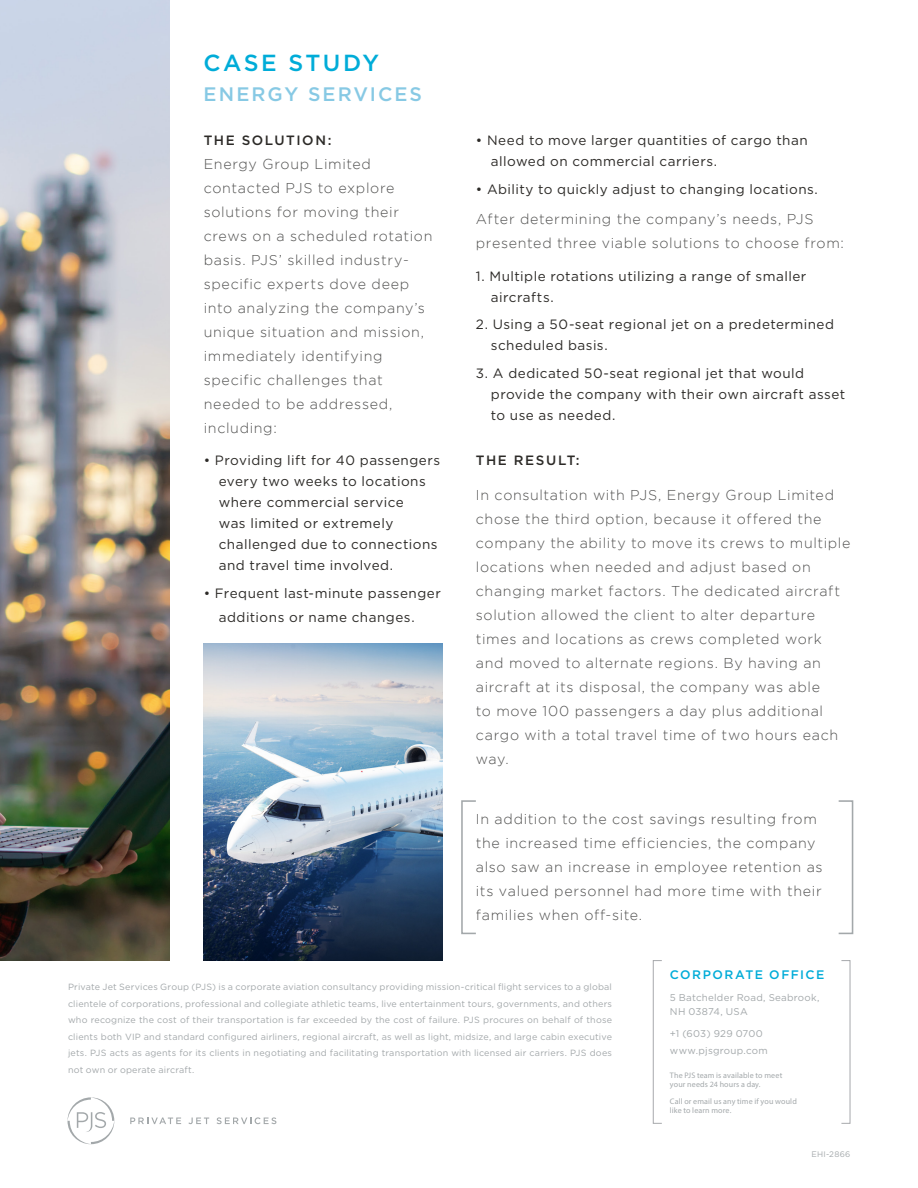
<style>
.page{position:relative;width:918px;height:1188px;background:#fff}
.page>*{position:absolute;margin:0;border:0;box-sizing:border-box;transform-origin:0 0}
.t1{font:500 23.25px "Gotham";letter-spacing:.1em;color:#00acd8}
.t2{font:500 19.5px "Gotham";letter-spacing:.105em;color:#87c9e4}
.t3{font:300 14.25px/24px "Gotham";letter-spacing:.045em;color:#515150}
.t4{font:13.5px/21px "Gotham";letter-spacing:.035em;color:#2c2a27}
.t5{font:500 13.5px "Gotham";letter-spacing:.115em;color:#2c2a27}
.t6{font:500 12.3px "Gotham";letter-spacing:.12em;color:#00acd8}
.t7{font:9.75px/14.2px "Gotham";letter-spacing:.025em;color:#a3a8aa}
.t8{font:9px/16.5px "Gotham";letter-spacing:.02em;color:#a3a8aa;text-align:justify}
.t9{font:8.1px/9.4px "Myriad Pro";letter-spacing:.015em;color:#a3a8aa}
.t10{font:8.1px "Gotham";letter-spacing:.035em;color:#a3a8aa}
</style>
<div class="page">
<svg style="left:68px;top:1097px;width:46px;height:47px"></svg>
<svg style="left:130px;top:1117px;width:51px;height:7px"></svg>
<svg style="left:188px;top:1118px;width:21px;height:6px"></svg>
<svg style="left:217px;top:1117px;width:59px;height:7px"></svg>
<div style="left:653px;top:960px;width:9px;height:164px;border:1px solid #a7a9ac"></div>
<div style="left:841px;top:960px;width:10px;height:164px;border:1px solid #a7a9ac"></div>
<img style="left:204px;top:644px;width:238px;height:316px">
<img style="left:0;top:0;width:170px;height:960px">
<div style="left:461px;top:800px;width:16px;height:134px;border:2px solid #a3a8aa"></div>
<div style="left:838px;top:800px;width:15px;height:134px;border:2px solid #a3a8aa"></div>
<h1 class="t1" style="left:204px;top:48px;width:177px">CASE STUDY</h1>
<h2 class="t2" style="left:204px;top:81px;width:220px">ENERGY SERVICES</h2>
<p class="t5" style="left:204px;top:131px;width:129px">THE SOLUTION:</p>
<p class="t3" style="left:204px;top:152px;width:230px">Energy Group Limited contacted PJS to explore solutions for moving their crews on a scheduled rotation basis. PJS’ skilled industry&shy;specific experts dove deep into analyzing the company’s unique situation and mission, immediately identifying specific challenges that needed to be addressed, including:</p>
<p class="t4" style="left:219px;top:450px;width:223px;text-indent:-15px">• Providing lift for 40 passengers every two weeks to locations where commercial service<br>was limited or extremely challenged due to connections and travel time involved.</p>
<p class="t4" style="left:219px;top:581px;width:224px;line-height:24px;text-indent:-15px">• Frequent last-minute passenger additions or name changes.</p>
<p class="t4" style="left:491px;top:129px;width:318px;text-indent:-15px">• Need to move larger quantities of cargo than allowed on commercial carriers.</p>
<p class="t4" style="left:476px;top:178px;width:344px">• Ability to quickly adjust to changing locations.</p>
<p class="t3" style="left:476px;top:207px;width:370px">After determining the company’s needs, PJS presented three viable solutions to choose from:</p>
<p class="t4" style="left:491px;top:265px;width:317px;text-indent:-15px">1. Multiple rotations utilizing a range of smaller aircrafts.</p>
<p class="t4" style="left:491px;top:314px;width:345px;text-indent:-15px">2. Using a 50-seat regional jet on a predetermined scheduled basis.</p>
<p class="t4" style="left:491px;top:363px;width:356px;text-indent:-15px">3. A dedicated 50-seat regional jet that would provide the company with their own aircraft asset to use as needed.</p>
<p class="t5" style="left:476px;top:452px;width:105px">THE RESULT:</p>
<p class="t3" style="left:476px;top:483px;width:376px">In consultation with PJS, Energy Group Limited chose the third option, because it offered the company the ability to move its crews to multiple locations when needed and adjust based on changing market factors. The dedicated aircraft solution allowed the client to alter departure times and locations as crews completed work and moved to alternate regions. By having an aircraft at its disposal, the company was able<br>to move 100 passengers a day plus additional cargo with a total travel time of two hours each way.</p>
<p class="t3" style="left:476px;top:806px;width:348px">In addition to the cost savings resulting from the increased time efficiencies, the company also saw an increase in employee retention as its valued personnel had more time with their families when off-site.</p>
<p class="t6" style="left:670px;top:966px;width:156px">CORPORATE OFFICE</p>
<p class="t8" style="left:68px;top:979px;width:545px">Private Jet Services Group (PJS) is a corporate aviation consultancy providing mission-critical flight services to a global clientele of corporations, professional and collegiate athletic teams, live entertainment tours, governments, and others who recognize the cost of their transportation is far exceeded by the cost of failure. PJS procures on behalf of those clients both VIP and standard configured airliners, regional aircraft, as well as light, midsize, and large cabin executive jets. PJS acts as agents for its clients in negotiating and facilitating transportation with licensed air carriers. PJS does not own or operate aircraft.</p>
<p class="t7" style="left:670px;top:990px;width:151px">5 Batchelder Road, Seabrook,<br>NH 03874, USA</p>
<p class="t7" style="left:670px;top:1024px;width:99px;line-height:17.2px">+1 (603) 929 0700 www.pjsgroup.com</p>
<p class="t9" style="left:670px;top:1070px;width:114px">The PJS team is available to meet your needs 24 hours a day.</p>
<p class="t9" style="left:670px;top:1096px;width:128px">Call or email us any time if you would like to learn more.</p>
<p class="t10" style="left:812px;top:1149px;width:40px">EHI-2866</p>
</div>
